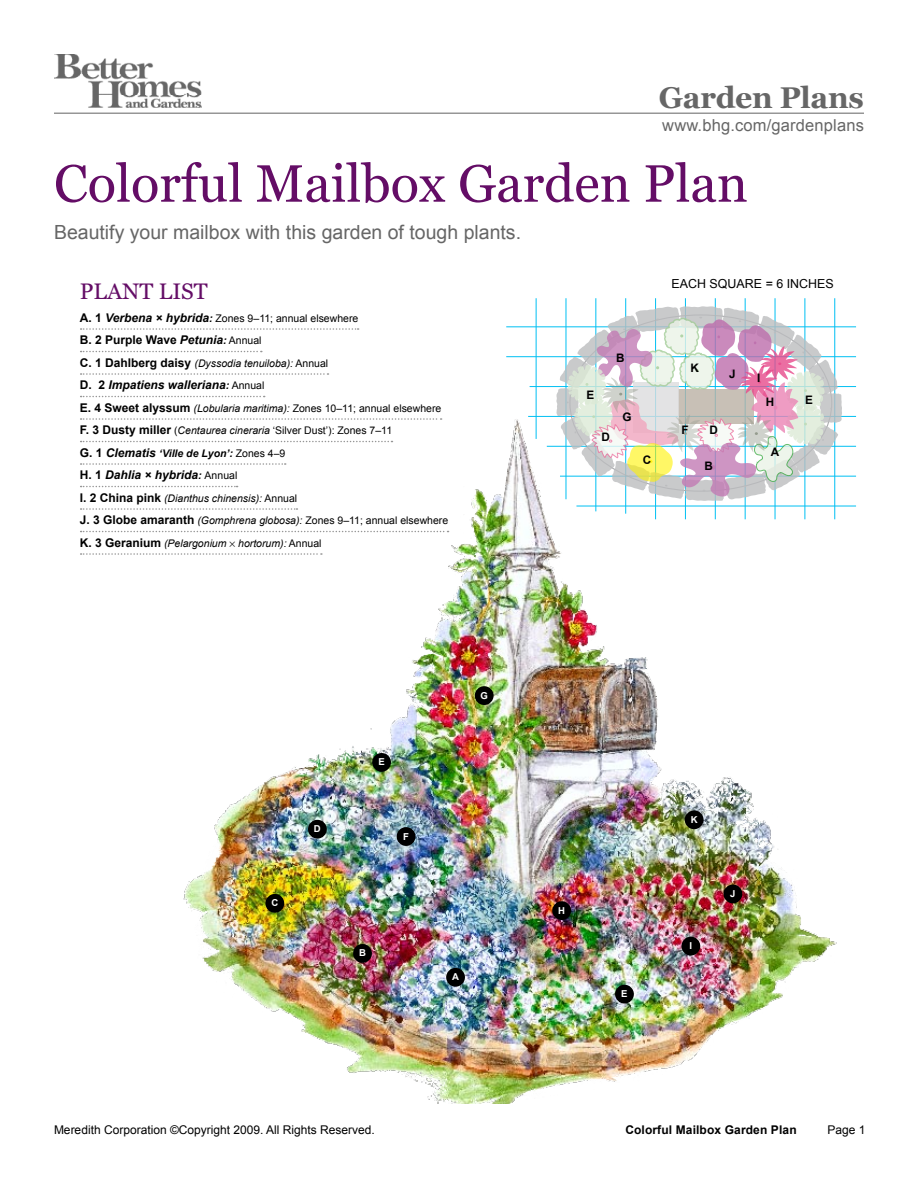
<style>
.page{position:relative;width:918px;height:1188px;background:#fff}
.page>*{position:absolute;margin:0;border:0;box-sizing:border-box;transform-origin:0 0}
.t1{font:52.5px "Georgia";color:#640d66}
.t2{font:700 30px "Georgia";letter-spacing:-.01em;color:#666}
.t3{font:22.5px "Georgia";color:#640d66}
.t4{font:19.5px "Arial";color:#666}
.t5{font:16.5px "Arial";letter-spacing:.01em;color:#666}
.t6{font:12.45px "Arial";color:#000}
.t7{font:12px "Arial";color:#000}
.t8{font:italic 700 12px "Arial";color:#000}
.t9{font:700 12px "Arial";letter-spacing:.01em;color:#000}
.t10{font:700 11.7px "Arial";color:#000}
.t11{font:10.5px/22.5px "Arial";color:#000}
.t12{font:italic 10.5px/22.5px "Arial";color:#000}
.t13{font:700 9.6px "Arial";color:#fff}
.s1{font-weight:700;font-size:12px}
.s2{font-weight:700;font-style:italic;font-size:12px}
.s3{font-weight:700;font-style:italic}
.s4{font-style:italic}
.s5{font-style:italic;font-size:10.5px}
.s6{font-weight:400;font-size:10.5px}
.s7{font-weight:700;font-style:normal;font-size:12px}
.s8{font-style:normal}
.s9{font-size:10.5px}
.s10{font-weight:400;font-style:normal;font-size:10.5px}
</style>
<div class="page">
<img style="left:54px;top:54px;width:148px;height:54px">
<hr style="left:54px;top:112px;width:810px;height:2px;background:#969696">
<svg style="left:81px;top:328px;width:278px;height:2px"></svg>
<svg style="left:81px;top:351px;width:181px;height:1px"></svg>
<svg style="left:81px;top:373px;width:247px;height:2px"></svg>
<svg style="left:81px;top:396px;width:184px;height:1px"></svg>
<svg style="left:81px;top:418px;width:97px;height:2px"></svg>
<svg style="left:81px;top:441px;width:97px;height:1px"></svg>
<svg style="left:81px;top:463px;width:97px;height:2px"></svg>
<svg style="left:81px;top:486px;width:97px;height:1px"></svg>
<svg style="left:81px;top:508px;width:97px;height:2px"></svg>
<svg style="left:81px;top:531px;width:97px;height:1px"></svg>
<svg style="left:81px;top:553px;width:97px;height:2px"></svg>
<img style="left:178px;top:417px;width:665px;height:687px">
<div style="left:265px;top:894px;width:19px;height:19px;background:#000;border-radius:50%"></div>
<div style="left:475px;top:686px;width:19px;height:19px;background:#000;border-radius:50%"></div>
<div style="left:681px;top:937px;width:19px;height:19px;background:#000;border-radius:50%"></div>
<div style="left:397px;top:827px;width:18px;height:19px;background:#000;border-radius:50%"></div>
<div style="left:724px;top:885px;width:18px;height:18px;background:#000;border-radius:50%"></div>
<div style="left:615px;top:985px;width:19px;height:19px;background:#000;border-radius:50%"></div>
<div style="left:446px;top:968px;width:19px;height:19px;background:#000;border-radius:50%"></div>
<div style="left:353px;top:944px;width:19px;height:19px;background:#000;border-radius:50%"></div>
<div style="left:552px;top:901px;width:19px;height:19px;background:#000;border-radius:50%"></div>
<div style="left:685px;top:810px;width:19px;height:19px;background:#000;border-radius:50%"></div>
<div style="left:372px;top:753px;width:19px;height:19px;background:#000;border-radius:50%"></div>
<div style="left:308px;top:820px;width:19px;height:19px;background:#000;border-radius:50%"></div>
<hr style="left:536px;top:298px;width:1px;height:141px;background:#00c0f3">
<hr style="left:566px;top:298px;width:1px;height:201px;background:#00c0f3">
<hr style="left:595px;top:298px;width:1px;height:213px;background:#00c0f3">
<hr style="left:625px;top:298px;width:1px;height:216px;background:#00c0f3">
<hr style="left:655px;top:298px;width:1px;height:221px;background:#00c0f3">
<hr style="left:685px;top:298px;width:1px;height:221px;background:#00c0f3">
<hr style="left:715px;top:298px;width:1px;height:221px;background:#00c0f3">
<hr style="left:745px;top:298px;width:1px;height:221px;background:#00c0f3">
<hr style="left:775px;top:298px;width:1px;height:221px;background:#00c0f3">
<hr style="left:804px;top:298px;width:1px;height:221px;background:#00c0f3">
<hr style="left:834px;top:298px;width:1px;height:221px;background:#00c0f3">
<hr style="left:506px;top:326px;width:350px;height:1px;background:#00c0f3">
<hr style="left:506px;top:356px;width:350px;height:1px;background:#00c0f3">
<hr style="left:530px;top:386px;width:326px;height:1px;background:#00c0f3">
<hr style="left:528px;top:416px;width:328px;height:1px;background:#00c0f3">
<hr style="left:547px;top:446px;width:309px;height:1px;background:#00c0f3">
<hr style="left:560px;top:476px;width:296px;height:1px;background:#00c0f3">
<hr style="left:576px;top:506px;width:280px;height:1px;background:#00c0f3">
<svg style="left:556px;top:306px;width:286px;height:195px"></svg>
<svg style="left:230px;top:541px;width:5px;height:6px"></svg>
<h2 class="t2" style="left:659px;top:80px;width:207px">Garden Plans</h2>
<h3 class="t5" style="left:662px;top:115px;width:203px">www.bhg.com/gardenplans</h3>
<h1 class="t1" style="left:54px;top:154px;width:695px">Colorful Mailbox Garden Plan</h1>
<h3 class="t4" style="left:54px;top:219px;width:469px">Beautify your mailbox with this garden of tough plants.</h3>
<h3 class="t3" style="left:80px;top:279px;width:129px">PLANT LIST</h3>
<p class="t11" style="left:80px;top:307px;width:280px"><span class="s1">A. 1</span> <span class="s2">Verbena × hybrida</span><span class="s3">:</span> Zones 9–11 ; annual elsewhere</p>
<p class="t9" style="left:80px;top:332px;width:183px">B. 2 Purple Wave <span class="s4">Petunia</span><span class="s5">:</span> <span class="s6">Annual</span></p>
<p class="t12" style="left:80px;top:352px;width:250px"><span class="s7">C. 1 Dahlberg daisy</span> (Dyssodia tenuiloba): <span class="s8">Annual</span></p>
<p class="t8" style="left:80px;top:377px;width:186px"><span class="s8">D. 2</span> Impatiens walleriana<span class="s9">:</span> <span class="s10">Annual</span></p>
<p class="t11" style="left:80px;top:397px;width:363px"><span class="s1">E. 4 Sweet alyssum</span> <span class="s4">(Lobularia maritima):</span> Zones 1 0–11 ; annual elsewhere<br><span class="s1">F. 3 Dusty miller</span> (<span class="s4">Centaurea cineraria</span> ‘Silver Dust’): Zones 7–11<br><span class="s1">G. 1</span> <span class="s2">Clematis</span> <span class="s3">‘Ville de Lyon’:</span> Zones 4–9</p>
<p class="t8" style="left:80px;top:467px;width:159px"><span class="s8">H. 1</span> Dahlia × hybrida<span class="s9">:</span> <span class="s10">Annual</span></p>
<p class="t12" style="left:80px;top:487px;width:370px"><span class="s7">I. 2 China pink</span> (Dianthus chinensis): <span class="s8">Annual<br></span><span class="s7">J. 3 Globe amaranth</span> (Gomphrena globosa): <span class="s8">Zones 9–11 ; annual elsewhere<br></span><span class="s7">K. 3 Geranium</span> (Pelargonium hortorum): <span class="s8">Annual</span></p>
<p class="t13" style="left:271px;top:897px;width:8px">C</p>
<p class="t13" style="left:314px;top:823px;width:8px">D</p>
<p class="t13" style="left:378px;top:756px;width:8px">E</p>
<p class="t13" style="left:403px;top:830px;width:7px">F</p>
<p class="t13" style="left:359px;top:947px;width:8px">B</p>
<p class="t13" style="left:480px;top:689px;width:9px">G</p>
<p class="t13" style="left:452px;top:971px;width:8px">A</p>
<p class="t6" style="left:672px;top:275px;width:164px">EACH SQUARE = 6 INCHES</p>
<p class="t10" style="left:616px;top:350px;width:10px">B</p>
<p class="t10" style="left:586px;top:387px;width:9px">E</p>
<p class="t10" style="left:602px;top:429px;width:10px">D</p>
<p class="t10" style="left:622px;top:409px;width:11px">G</p>
<p class="t10" style="left:643px;top:452px;width:10px">C</p>
<p class="t10" style="left:691px;top:360px;width:10px">K</p>
<p class="t10" style="left:729px;top:366px;width:8px">J</p>
<p class="t10" style="left:681px;top:423px;width:9px">F</p>
<p class="t10" style="left:709px;top:422px;width:10px">D</p>
<p class="t10" style="left:704px;top:458px;width:10px">B</p>
<p class="t10" style="left:757px;top:371px;width:5px">I</p>
<p class="t10" style="left:766px;top:394px;width:10px">H</p>
<p class="t10" style="left:771px;top:445px;width:10px">A</p>
<p class="t10" style="left:805px;top:393px;width:9px">E</p>
<p class="t13" style="left:558px;top:904px;width:8px">H</p>
<p class="t13" style="left:621px;top:987px;width:8px">E</p>
<p class="t13" style="left:691px;top:813px;width:8px">K</p>
<p class="t13" style="left:690px;top:939px;width:4px">I</p>
<p class="t13" style="left:730px;top:887px;width:7px">J</p>
<p class="t7" style="left:54px;top:1122px;width:322px">Meredith Corporation ©Copyright 2009. All Rights Reserved.</p>
<p class="t7" style="left:827px;top:1122px;width:30px">Page</p>
<p class="t9" style="left:625px;top:1122px;width:173px">Colorful Mailbox Garden Plan</p>
</div>
